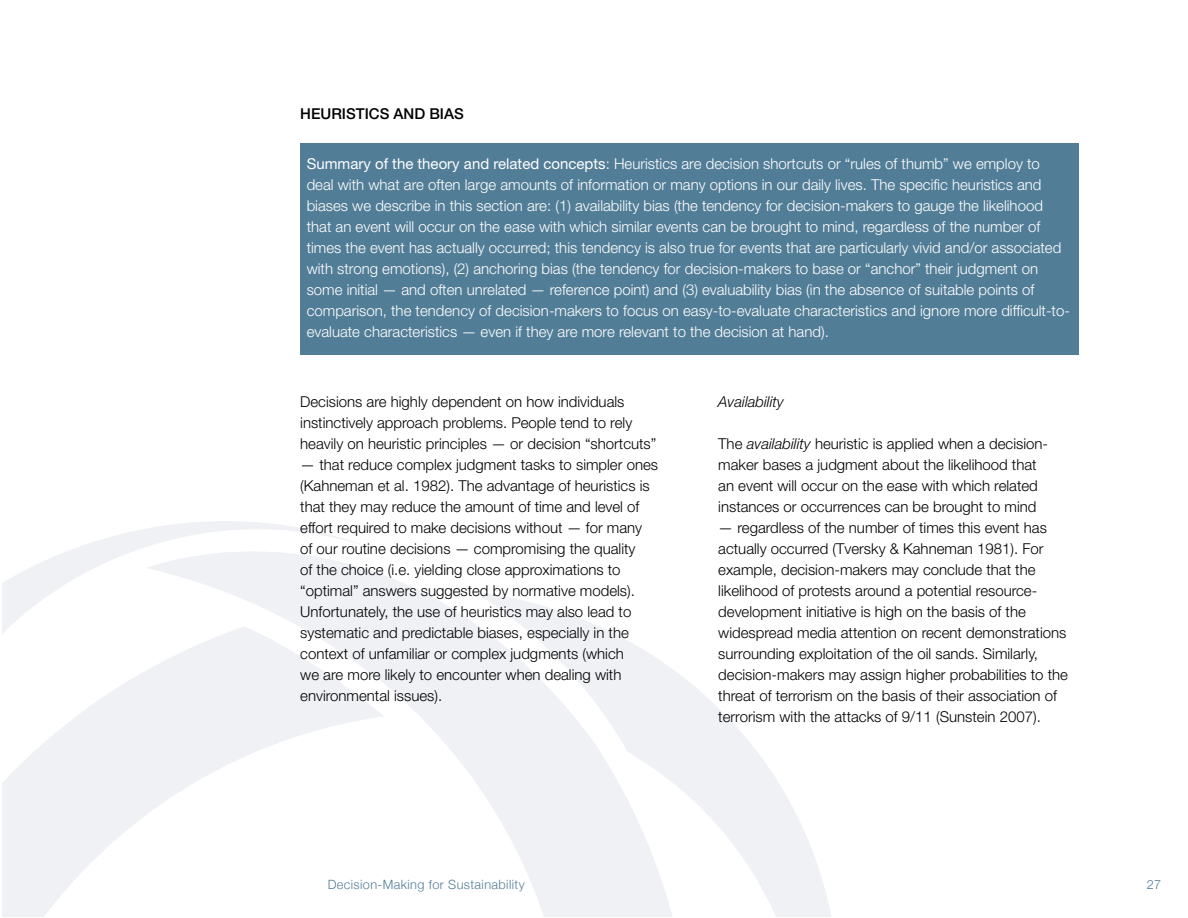
<style>
.page{position:relative;width:1188px;height:918px;background:#fff}
.page>*{position:absolute;margin:0;border:0;box-sizing:border-box;transform-origin:0 0}
.t1{font:300 15px/21px "Helvetica Neue LT Std";color:#000}
.t2{font:300 15px/21px "Helvetica Neue LT Std";color:#fff}
.t3{font:500 15px "Helvetica Neue LT Std";color:#000}
.t4{font:italic 300 15px "Helvetica Neue LT Std";color:#000}
.t5{font:300 12.75px "Helvetica Neue";letter-spacing:.03em;color:#527d97}
.s1{font-weight:400}
.s2{font-style:italic}
</style>
<div class="page">
<div style="left:300px;top:143px;width:778px;height:212px;background:#527d97"></div>
<p class="t3" style="left:300px;top:104px;width:165px">HEURISTICS AND BIAS</p>
<p class="t2" style="left:307px;top:153px;width:765px"><span class="s1">Summary of the theory and related concepts</span>: Heuristics are decision shortcuts or “rules of thumb” we employ to deal with what are often large amounts of information or many options in our daily lives. The specific heuristics and biases we describe in this section are: (1) availability bias (the tendency for decision-makers to gauge the likelihood that an event will occur on the ease with which similar events can be brought to mind, regardless of the number of times the event has actually occurred; this tendency is also true for events that are particularly vivid and/or associated with strong emotions), (2) anchoring bias (the tendency for decision-makers to base or “anchor” their judgment on some initial — and often unrelated — reference point) and (3) evaluability bias (in the absence of suitable points of comparison, the tendency of decision-makers to focus on easy-to-evaluate characteristics and ignore more difficult-to&shy;evaluate characteristics — even if they are more relevant to the decision at hand).</p>
<p class="t1" style="left:300px;top:391px;width:358px">Decisions are highly dependent on how individuals instinctively approach problems. People tend to rely heavily on heuristic principles — or decision “shortcuts”</p>
<p class="t1" style="left:300px;top:454px;width:359px">— that reduce complex judgment tasks to simpler ones (Kahneman et al. 1982). The advantage of heuristics is that they may reduce the amount of time and level of effort required to make decisions without — for many of our routine decisions — compromising the quality<br>of the choice (i.e. yielding close approximations to “optimal” answers suggested by normative models).<br>Unfortunately, the use of heuristics may also lead to systematic and predictable biases, especially in the context of unfamiliar or complex judgments (which<br>we are more likely to encounter when dealing with environmental issues).</p>
<p class="t4" style="left:718px;top:392px;width:67px">Availability</p>
<p class="t1" style="left:718px;top:433px;width:331px">The <span class="s2">availability</span> heuristic is applied when a decision&shy;maker bases a judgment about the likelihood that an event will occur on the ease with which related instances or occurrences can be brought to mind</p>
<p class="t1" style="left:718px;top:517px;width:351px">— regardless of the number of times this event has actually occurred (Tversky &amp; Kahneman 1981). For example, decision-makers may conclude that the likelihood of protests around a potential resource&shy;development initiative is high on the basis of the widespread media attention on recent demonstrations surrounding exploitation of the oil sands. Similarly, decision-makers may assign higher probabilities to the threat of terrorism on the basis of their association of terrorism with the attacks of 9/11 (Sunstein 2007).</p>
<p class="t5" style="left:328px;top:877px;width:198px">Decision-Making for Sustainability</p>
<p class="t5" style="left:1147px;top:877px;width:16px">27</p>
</div>
